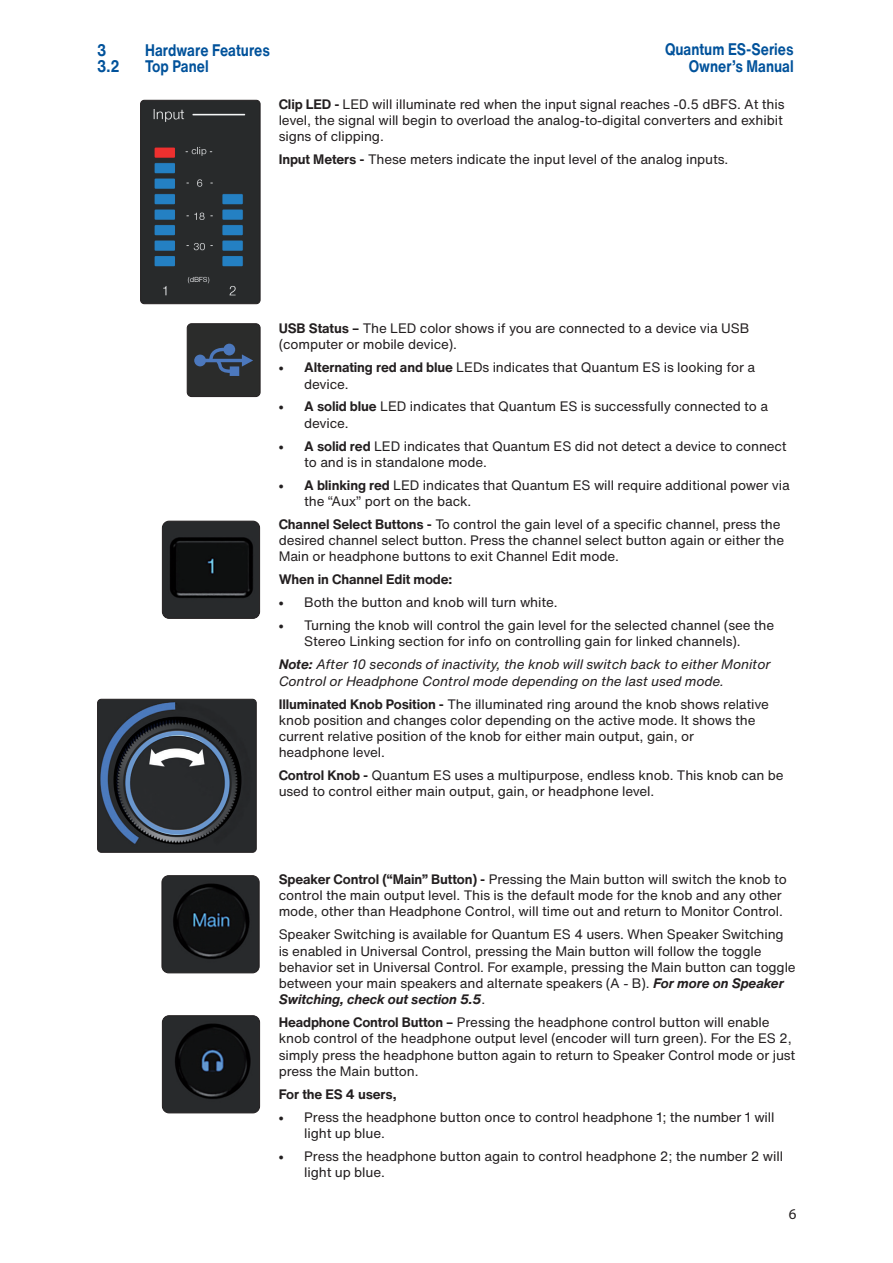
<style>
.page{position:relative;width:893px;height:1263px;background:#fff}
.page>*{position:absolute;margin:0;border:0;box-sizing:border-box;transform-origin:0 0}
.t1{font:700 16.5px/16.5px "Helvetica Now Text";color:#01529b;text-align:right;scale:.85 1}
.t2{font:15px "Myriad Pro";color:#231f20}
.t3{font:13.5px/16.2px "Helvetica Now Text";letter-spacing:-.01em;color:#231f20}
.t4{font:italic 13.5px/16.2px "Helvetica Now Text";letter-spacing:-.01em;color:#231f20}
.t5{font:700 13.5px "Helvetica Now Text";letter-spacing:-.01em;color:#231f20}
.s1{font-weight:700}
.s2{font-family:"Myriad Pro";font-weight:900}
.s3{font-weight:700;font-style:italic}
</style>
<div class="page">
<img style="left:141px;top:100px;width:119px;height:204px">
<div style="left:140px;top:100px;width:120px;height:204px;border:1px solid #231f20;border-radius:4px"></div>
<svg style="left:187px;top:324px;width:73px;height:72px;background:#2f353d"></svg>
<div style="left:187px;top:323px;width:73px;height:74px;border:1px solid #231f20;border-radius:4px"></div>
<img style="left:162px;top:521px;width:98px;height:97px">
<div style="left:162px;top:521px;width:98px;height:98px;border:1px solid #231f20;border-radius:7px"></div>
<img style="left:98px;top:699px;width:158px;height:152px">
<div style="left:97px;top:699px;width:160px;height:154px;border:1px solid #231f20;border-radius:4px"></div>
<img style="left:162px;top:876px;width:97px;height:97px">
<div style="left:162px;top:875px;width:98px;height:98px;border:1px solid #231f20;border-radius:7px"></div>
<img style="left:162px;top:1016px;width:98px;height:97px">
<div style="left:162px;top:1015px;width:98px;height:98px;border:1px solid #231f20;border-radius:7px"></div>
<p class="t1" style="left:97px;top:41px;width:12px">3</p>
<p class="t1" style="left:145px;top:41px;width:148px">Hardware Features</p>
<p class="t1" style="left:97px;top:58px;width:28px">3.2</p>
<p class="t1" style="left:145px;top:58px;width:76px">Top Panel</p>
<p class="t1" style="left:665px;top:41px;width:153px">Quantum ES-Series<br>Owner’s Manual</p>
<p class="t3" style="left:279px;top:96px;width:507px"><span class="s1">Clip LED -</span> LED will illuminate red when the input signal reaches -0.5 dBFS. At this level, the signal will begin to overload the analog-to-digital converters and exhibit signs of clipping.</p>
<p class="t3" style="left:279px;top:151px;width:451px"><span class="s1">Input Meters -</span> These meters indicate the input level of the analog inputs.</p>
<p class="t3" style="left:279px;top:320px;width:472px"><span class="s1">USB Status –</span> The LED color shows if you are connected to a device via USB (computer or mobile device).</p>
<p class="t3" style="left:304px;top:359px;width:452px;text-indent:-26px"><span class="s2">•</span> <span class="s1">Alternating red and blue</span> LEDs indicates that Quantum ES is looking for a device.</p>
<p class="t3" style="left:304px;top:398px;width:465px;text-indent:-26px"><span class="s2">•</span> <span class="s1">A solid blue</span> LED indicates that Quantum ES is successfully connected to a device.</p>
<p class="t3" style="left:304px;top:437px;width:484px;text-indent:-26px"><span class="s2">•</span> <span class="s1">A solid red</span> LED indicates that Quantum ES did not detect a device to connect to and is in standalone mode.</p>
<p class="t3" style="left:304px;top:476px;width:487px;text-indent:-26px"><span class="s2">•</span> <span class="s1">A blinking red</span> LED indicates that Quantum ES will require additional power via the “Aux” port on the back.</p>
<p class="t3" style="left:279px;top:516px;width:507px"><span class="s1">Channel Select Buttons -</span> To control the gain level of a specific channel, press the desired channel select button. Press the channel select button again or either the<br>Main or headphone buttons to exit Channel Edit mode.</p>
<p class="t5" style="left:279px;top:569px;width:175px">When in Channel Edit mode:</p>
<p class="t3" style="left:279px;top:594px;width:280px"><span class="s2">•</span> Both the button and knob will turn white.</p>
<p class="t3" style="left:279px;top:617px;width:497px;text-align:center"><span class="s2">•</span> Turning the knob will control the gain level for the selected channel (see the<br>Stereo Linking section for info on controlling gain for linked channels).</p>
<p class="t4" style="left:279px;top:656px;width:493px"><span class="s1">Note:</span> After 10 seconds of inactivity, the knob will switch back to either Monitor<br>Control or Headphone Control mode depending on the last used mode.</p>
<p class="t3" style="left:279px;top:695px;width:492px"><span class="s1">Illuminated Knob Position -</span> The illuminated ring around the knob shows relative knob position and changes color depending on the active mode. It shows the current relative position of the knob for either main output, gain, or<br>headphone level.</p>
<p class="t3" style="left:279px;top:767px;width:506px"><span class="s1">Control Knob -</span> Quantum ES uses a multipurpose, endless knob. This knob can be used to control either main output, gain, or headphone level.</p>
<p class="t3" style="left:279px;top:871px;width:509px"><span class="s1">Speaker Control (“Main” Button) -</span> Pressing the Main button will switch the knob to control the main output level. This is the default mode for the knob and any other mode, other than Headphone Control, will time out and return to Monitor Control.</p>
<p class="t3" style="left:279px;top:926px;width:519px">Speaker Switching is available for Quantum ES 4 users. When Speaker Switching is enabled in Universal Control, pressing the Main button will follow the toggle behavior set in Universal Control. For example, pressing the Main button can toggle between your main speakers and alternate speakers (A - B). <span class="s3">For more on Speaker Switching, check out section 5.5</span>.</p>
<p class="t3" style="left:279px;top:1014px;width:518px"><span class="s1">Headphone Control Button –</span> Pressing the headphone control button will enable knob control of the headphone output level (encoder will turn green). For the ES 2, simply press the headphone button again to return to Speaker Control mode or just press the Main button.</p>
<p class="t5" style="left:279px;top:1084px;width:119px">For the ES 4 users,</p>
<p class="t3" style="left:304px;top:1108px;width:472px;text-indent:-26px"><span class="s2">•</span> Press the headphone button once to control headphone 1; the number 1 will light up blue.</p>
<p class="t3" style="left:304px;top:1147px;width:480px;text-indent:-26px"><span class="s2">•</span> Press the headphone button again to control headphone 2; the number 2 will light up blue.</p>
<p class="t2" style="left:789px;top:1206px;width:9px">6</p>
</div>
